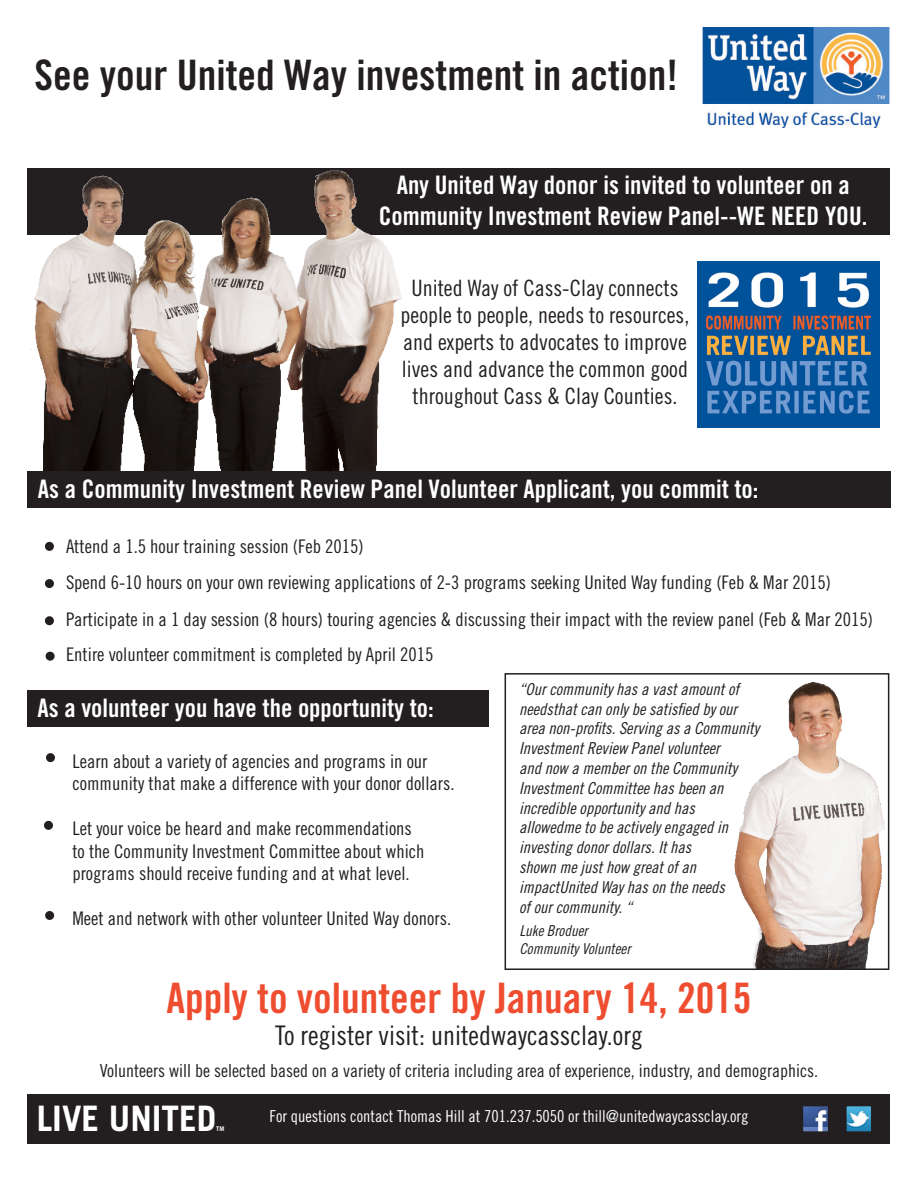
<style>
.page{position:relative;width:918px;height:1188px;background:#fff}
.page>*{position:absolute;margin:0;border:0;box-sizing:border-box;transform-origin:0 0}
.t1{font:42px "Trade Gothic Bold Cond Twenty";color:#231f20}
.t2{font:42px "Trade Gothic Bold Cond Twenty";color:#ef4d30}
.t3{font:700 35.1px "Trade Gothic";color:#fff}
.t4{font:27px "Trade Gothic Cond Eighteen";color:#231f20}
.t5{font:25.5px "Trade Gothic Bold Cond Twenty";color:#fff}
.t6{font:22.5px/27px "Trade Gothic Cond Eighteen";color:#231f20;text-align:center}
.t7{font:18.75px "Trade Gothic Cond Eighteen";color:#231f20}
.t8{font:18px "Trade Gothic Cond Eighteen";color:#231f20}
.t9{font:16.5px "Trade Gothic Cond Eighteen Obl";color:#231f20}
.t10{font:16.5px "Trade Gothic Cond Eighteen";color:#fff}
.t11{font:15px "Trade Gothic Cond Eighteen Obl";color:#231f20}
.t12{font:700 6.45px "Trade Gothic";color:#fff}
</style>
<div class="page">
<div style="left:27px;top:690px;width:461px;height:37px;background:#231f20"></div>
<div style="left:27px;top:168px;width:862px;height:67px;background:#231f20"></div>
<div style="left:28px;top:1094px;width:862px;height:50px;background:#231f20"></div>
<div style="left:46px;top:543px;width:7px;height:7px;background:#231f20;border-radius:50%"></div>
<div style="left:45px;top:542px;width:9px;height:9px;border:2px solid #231f20;border-radius:50%"></div>
<div style="left:46px;top:580px;width:7px;height:7px;background:#231f20;border-radius:50%"></div>
<div style="left:45px;top:579px;width:9px;height:9px;border:2px solid #231f20;border-radius:50%"></div>
<div style="left:46px;top:617px;width:7px;height:7px;background:#231f20;border-radius:50%"></div>
<div style="left:45px;top:616px;width:9px;height:9px;border:2px solid #231f20;border-radius:50%"></div>
<div style="left:47px;top:754px;width:7px;height:7px;background:#231f20;border-radius:50%"></div>
<div style="left:46px;top:753px;width:9px;height:9px;border:2px solid #231f20;border-radius:50%"></div>
<div style="left:45px;top:822px;width:7px;height:7px;background:#231f20;border-radius:50%"></div>
<div style="left:44px;top:821px;width:9px;height:9px;border:2px solid #231f20;border-radius:50%"></div>
<div style="left:46px;top:912px;width:7px;height:7px;background:#231f20;border-radius:50%"></div>
<div style="left:45px;top:911px;width:9px;height:9px;border:2px solid #231f20;border-radius:50%"></div>
<img style="left:734px;top:681px;width:151px;height:286px">
<div style="left:505px;top:673px;width:384px;height:297px;border:2px solid #231f20"></div>
<img style="left:30px;top:170px;width:372px;height:301px">
<div style="left:27px;top:471px;width:864px;height:37px;background:#231f20"></div>
<img style="left:702px;top:27px;width:188px;height:100px">
<div style="left:47px;top:653px;width:6px;height:7px;background:#231f20;border-radius:50%"></div>
<div style="left:46px;top:652px;width:9px;height:9px;border:2px solid #231f20;border-radius:50%"></div>
<img style="left:804px;top:1107px;width:23px;height:24px">
<div style="left:800px;top:1103px;width:31px;height:32px;border:3px solid #231f20"></div>
<img style="left:847px;top:1107px;width:23px;height:24px">
<div style="left:843px;top:1103px;width:31px;height:32px;border:3px solid #231f20"></div>
<img style="left:698px;top:261px;width:182px;height:167px">
<p class="t1" style="left:35px;top:50px;width:645px">See your United Way investment in action!</p>
<p class="t5" style="left:397px;top:169px;width:455px">Any United Way donor is invited to volunteer on a</p>
<p class="t5" style="left:379px;top:200px;width:490px">Community Investment Review Panel--WE NEED YOU.</p>
<p class="t6" style="left:401px;top:275px;width:290px">United Way of Cass-Clay connects people to people, needs to resources, and experts to advocates to improve</p>
<p class="t6" style="left:402px;top:356px;width:288px">lives and advance the common good</p>
<p class="t6" style="left:413px;top:383px;width:266px">throughout Cass &amp; Clay Counties.</p>
<p class="t5" style="left:38px;top:474px;width:722px">As a Community Investment Review Panel Volunteer Applicant, you commit to:</p>
<p class="t7" style="left:66px;top:535px;width:299px">Attend a 1.5 hour training session (Feb 2015)</p>
<p class="t7" style="left:66px;top:572px;width:766px">Spend 6-10 hours on your own reviewing applications of 2-3 programs seeking United Way funding (Feb &amp; Mar 2015)</p>
<p class="t7" style="left:66px;top:609px;width:809px">Participate in a 1 day session (8 hours) touring agencies &amp; discussing their impact with the review panel (Feb &amp; Mar 2015)</p>
<p class="t7" style="left:66px;top:643px;width:369px">Entire volunteer commitment is completed by April 2015</p>
<p class="t5" style="left:38px;top:693px;width:398px">As a volunteer you have the opportunity to:</p>
<p class="t7" style="left:72px;top:750px;width:357px">Learn about a variety of agencies and programs in our</p>
<p class="t7" style="left:72px;top:773px;width:384px">community that make a difference with your donor dollars.</p>
<p class="t7" style="left:72px;top:818px;width:341px">Let your voice be heard and make recommendations</p>
<p class="t7" style="left:72px;top:840px;width:354px">to the Community Investment Committee about which</p>
<p class="t7" style="left:72px;top:863px;width:339px">programs should receive funding and at what level.</p>
<p class="t7" style="left:72px;top:908px;width:380px">Meet and network with other volunteer United Way donors.</p>
<p class="t9" style="left:519px;top:679px;width:221px">“Our community has a vast amount of</p>
<p class="t9" style="left:519px;top:699px;width:220px">needsthat can only be satisfied by our</p>
<p class="t9" style="left:519px;top:719px;width:242px">area non-profits. Serving as a Community</p>
<p class="t9" style="left:519px;top:739px;width:202px">Investment Review Panel volunteer</p>
<p class="t9" style="left:519px;top:758px;width:220px">and now a member on the Community</p>
<p class="t9" style="left:519px;top:778px;width:206px">Investment Committee has been an</p>
<p class="t9" style="left:519px;top:798px;width:177px">incredible opportunity and has</p>
<p class="t9" style="left:519px;top:818px;width:210px">allowedme to be actively engaged in</p>
<p class="t9" style="left:519px;top:838px;width:174px">investing donor dollars. It has</p>
<p class="t9" style="left:519px;top:857px;width:178px">shown me just how great of an</p>
<p class="t9" style="left:519px;top:877px;width:207px">impactUnited Way has on the needs</p>
<p class="t9" style="left:519px;top:897px;width:115px">of our community. “</p>
<p class="t11" style="left:519px;top:922px;width:70px">Luke Broduer</p>
<p class="t11" style="left:519px;top:940px;width:113px">Community Volunteer</p>
<p class="t2" style="left:166px;top:972px;width:587px">Apply to volunteer by January 14, 2015</p>
<p class="t4" style="left:275px;top:1019px;width:369px">To register visit: unitedwaycassclay.org</p>
<p class="t8" style="left:100px;top:1060px;width:720px">Volunteers will be selected based on a variety of criteria including area of experience, industry, and demographics.</p>
<p class="t3" style="left:37px;top:1097px;width:181px">LIVE UNITED</p>
<p class="t12" style="left:216px;top:1124px;width:10px">TM</p>
<p class="t10" style="left:270px;top:1106px;width:480px">For questions contact Thomas Hill at 701.237.5050 or thill@unitedwaycassclay.org</p>
</div>
